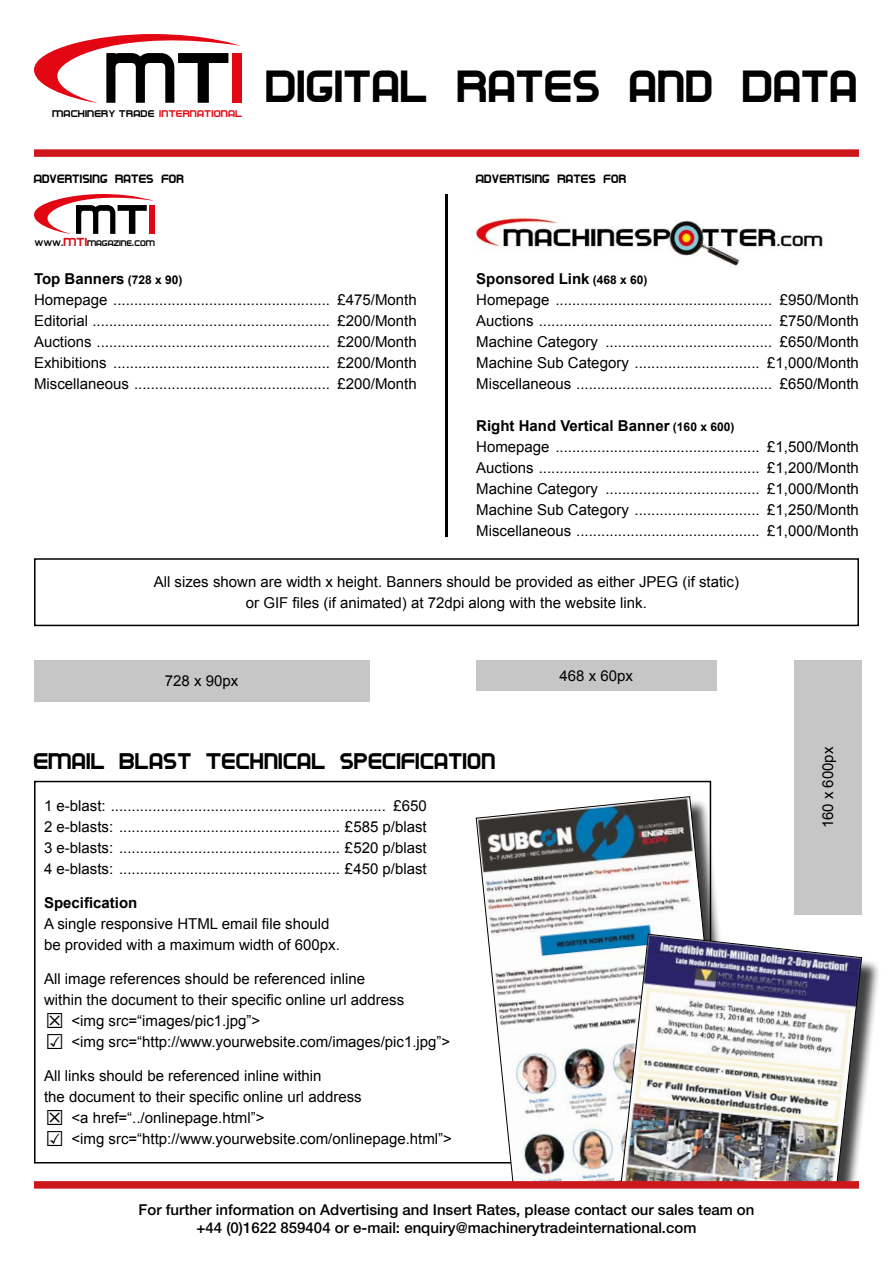
<style>
.page{position:relative;width:893px;height:1263px;background:#fff}
.page>*{position:absolute;margin:0;border:0;box-sizing:border-box;transform-origin:0 0}
.t1{font:44.85px "Empire Builder";color:#000}
.t2{font:22.5px "Empire Builder";color:#000}
.t3{font:15px/21px "Arial";color:#000}
.t4{font:500 15px/18px "Helvetica Neue";color:#000;text-align:center}
.t5{font:700 15px "Arial";color:#000}
.t6{font:12px "Empire Builder";color:#000}
.t7{font:9.75px "Empire Builder";letter-spacing:.015em;color:#000}
.t8{font:8.1px "Empire Builder";color:#000}
.s1{color:#e30613}
.s2{font-size:11.7px}
.s3{font-size:11.7px;color:#e30613}
.s4{font-weight:700}
.s5{font-weight:700;font-size:12px}
</style>
<div class="page">
<div style="left:149px;top:205px;width:6px;height:29px;background:#e30613"></div>
<svg style="left:34px;top:194px;width:120px;height:40px"></svg>
<img style="left:475px;top:217px;width:348px;height:49px">
<div style="left:34px;top:558px;width:825px;height:68px;border:2px solid #000"></div>
<hr style="left:445px;top:194px;width:3px;height:343px;background:#000">
<div style="left:232px;top:53px;width:10px;height:50px;background:#e30613"></div>
<svg style="left:34px;top:34px;width:206px;height:69px"></svg>
<div style="left:34px;top:149px;width:825px;height:8px;background:#cd171a"></div>
<div style="left:34px;top:660px;width:335px;height:42px;background:#c6c6c6"></div>
<div style="left:476px;top:660px;width:240px;height:31px;background:#c6c6c6"></div>
<div style="left:794px;top:660px;width:68px;height:255px;background:#c6c6c6"></div>
<svg style="left:475px;top:796px;width:245px;height:385px"></svg>
<div style="left:619px;top:936px;width:262px;height:327px;background:#000;opacity:.75"></div>
<img style="left:616px;top:933px;width:246px;height:252px">
<div style="left:23px;top:1185px;width:844px;height:78px;background:#fff"></div>
<div style="left:34px;top:1181px;width:825px;height:7px;background:#cd171a"></div>
<p class="t7" style="left:52px;top:108px;width:192px">MACHINERY TRADE <span class="s1">INTERNATIONAL</span></p>
<h1 class="t1" style="left:266px;top:64px;width:594px">DIGITAL RATES AND DATA</h1>
<p class="t6" style="left:34px;top:172px;width:152px">ADVERTISING RATES FOR</p>
<p class="t6" style="left:476px;top:172px;width:152px">ADVERTISING RATES FOR</p>
<p class="t8" style="left:35px;top:238px;width:122px">WWW<span class="s2">.</span><span class="s3">MTI</span>MAGAZINE<span class="s2">.</span>COM</p>
<p class="t3" style="left:34px;top:269px;width:384px"><span class="s4">Top Banners</span> <span class="s5">(728 x 90)<br></span>Homepage .................................................... £475/Month Editorial ......................................................... £200/Month Auctions ........................................................ £200/Month Exhibitions .................................................... £200/Month Miscellaneous ............................................... £200/Month</p>
<p class="t3" style="left:476px;top:269px;width:384px"><span class="s4">Sponsored Link</span> <span class="s5">(468 x 60)<br></span>Homepage .................................................... £950/Month Auctions ........................................................ £750/Month Machine Category ........................................ £650/Month Machine Sub Category .............................. £1,000/Month Miscellaneous ............................................... £650/Month</p>
<p class="t3" style="left:476px;top:416px;width:384px"><span class="s4">Right Hand Vertical Banner</span> <span class="s5">(160 x 600)<br></span>Homepage ................................................. £1,500/Month Auctions ..................................................... £1,200/Month Machine Category ..................................... £1,000/Month Machine Sub Category .............................. £1,250/Month Miscellaneous ............................................ £1,000/Month</p>
<p class="t3" style="left:154px;top:572px;width:587px;text-align:center">All sizes shown are width x height. Banners should be provided as either JPEG (if static) or GIF files (if animated) at 72dpi along with the website link.</p>
<p class="t3" style="left:165px;top:671px;width:75px">728 x 90px</p>
<p class="t3" style="left:560px;top:665px;width:75px">468 x 60px</p>
<h2 class="t2" style="left:34px;top:750px;width:464px">EMAIL BLAST TECHNICAL SPECIFICATION</h2>
<p class="t3" style="left:44px;top:796px;width:384px;text-align:justify">1 e-blast: .................................................................. £650<br>2 e-blasts: ..................................................... £585 p/blast 3 e-blasts: ..................................................... £520 p/blast 4 e-blasts: ..................................................... £450 p/blast</p>
<p class="t5" style="left:44px;top:893px;width:95px">Specification</p>
<p class="t3" style="left:44px;top:913px;width:297px">A single responsive HTML email file should be provided with a maximum width of 600px.</p>
<p class="t3" style="left:44px;top:968px;width:362px">All image references should be referenced inline within the document to their specific online url address ☒ &lt;img src=“images/pic1.jpg”&gt;</p>
<p class="t3" style="left:44px;top:1031px;width:408px">☑ &lt;img src=“http://www.yourwebsite.com/images/pic1.jpg”&gt;</p>
<p class="t3" style="left:44px;top:1065px;width:319px">All links should be referenced inline within<br>the document to their specific online url address ☒ &lt;a href=“../onlinepage.html”&gt;</p>
<p class="t3" style="left:44px;top:1128px;width:409px">☑ &lt;img src=“http://www.yourwebsite.com/onlinepage.html”&gt;</p>
<p class="t4" style="left:139px;top:1201px;width:617px">For further information on Advertising and Insert Rates, please contact our sales team on +44 (0)1622 859404 or e-mail: enquiry@machinerytradeinternational.com</p>
<p class="t3" style="left:817px;top:828px;width:83px;rotate:-90deg">160 x 600px</p>
</div>
